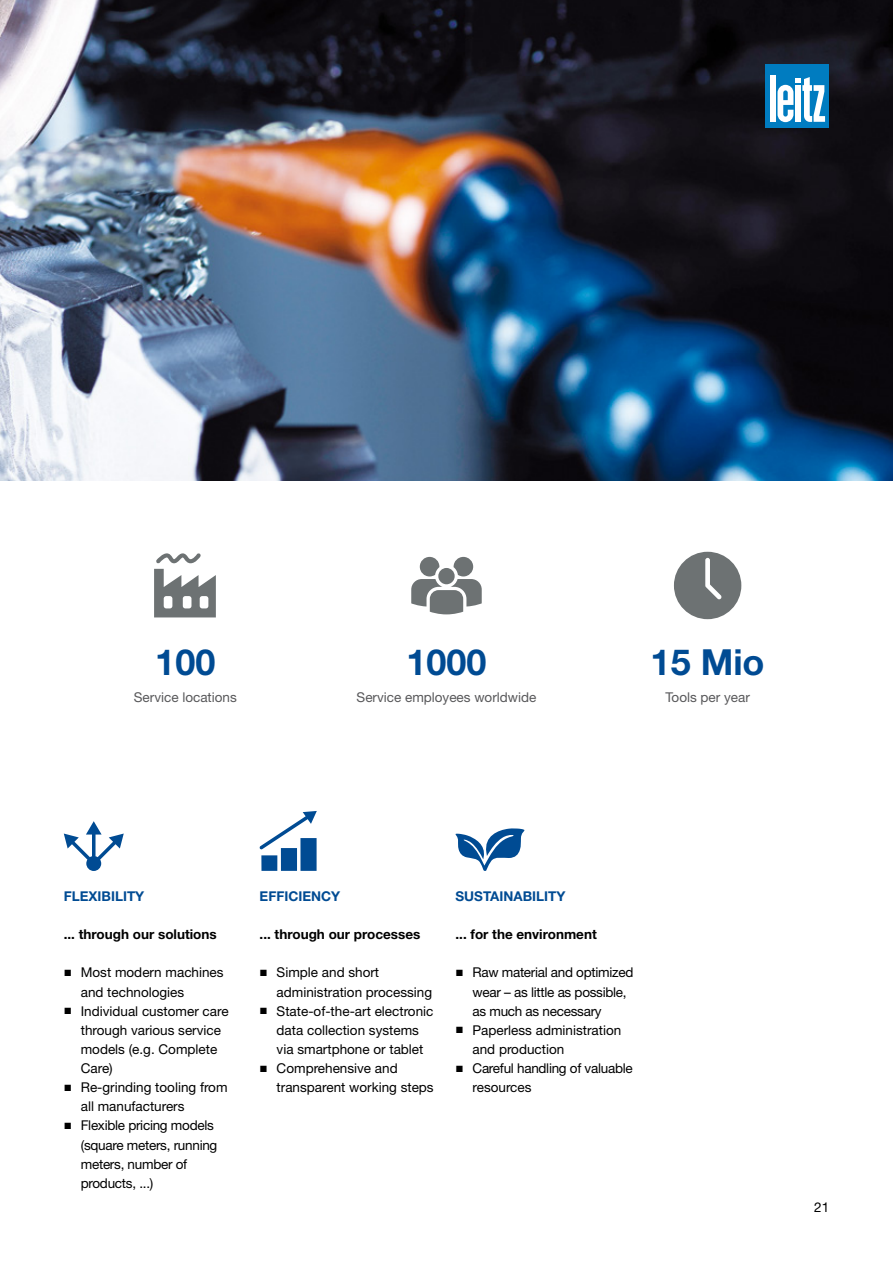
<style>
.page{position:relative;width:893px;height:1263px;background:#fff}
.page>*{position:absolute;margin:0;border:0;box-sizing:border-box;transform-origin:0 0}
.t1{font:700 36px "Helvetica Neue LT Pro";color:#004b93}
.t2{font:13.5px/19.2px "Helvetica Neue LT Pro";color:#000}
.t3{font:13.5px/19.2px "Helvetica Neue LT Pro";letter-spacing:-.02em;color:#000}
.t4{font:700 13.5px "Helvetica Neue LT Pro";color:#000}
.t5{font:13.5px "Helvetica Neue LT Pro";color:#58585a}
.t6{font:700 13.5px "Helvetica Neue LT Pro";color:#004b93}
.s1{font-family:"Arial"}
</style>
<div class="page">
<img style="left:0;top:0;width:893px;height:480px">
<div style="left:765px;top:64px;width:64px;height:64px;background:#007cc0"></div>
<div style="left:770px;top:75px;width:6px;height:47px;background:#fff"></div>
<svg style="left:777px;top:77px;width:48px;height:45px"></svg>
<div style="left:300px;top:838px;width:17px;height:33px;background:#004b93"></div>
<div style="left:281px;top:848px;width:16px;height:23px;background:#004b93"></div>
<div style="left:261px;top:855px;width:16px;height:16px;background:#004b93"></div>
<svg style="left:260px;top:811px;width:57px;height:38px"></svg>
<svg style="left:64px;top:821px;width:60px;height:50px"></svg>
<svg style="left:455px;top:828px;width:69px;height:43px"></svg>
<svg style="left:154px;top:569px;width:62px;height:48px"></svg>
<svg style="left:156px;top:553px;width:45px;height:10px"></svg>
<div style="left:164px;top:596px;width:8px;height:12px;background:#fff;border-radius:3px"></div>
<div style="left:183px;top:596px;width:8px;height:12px;background:#fff;border-radius:3px"></div>
<div style="left:200px;top:596px;width:8px;height:12px;background:#fff;border-radius:3px"></div>
<svg style="left:411px;top:557px;width:71px;height:57px"></svg>
<div style="left:674px;top:552px;width:67px;height:67px;background:#6d7273;border-radius:50%"></div>
<svg style="left:705px;top:558px;width:17px;height:41px"></svg>
<h1 class="t1" style="left:155px;top:640px;width:62px">100</h1>
<p class="t5" style="left:134px;top:689px;width:104px">Service locations</p>
<h1 class="t1" style="left:406px;top:640px;width:82px">1000</h1>
<p class="t5" style="left:357px;top:689px;width:181px">Service employees worldwide</p>
<h1 class="t1" style="left:651px;top:640px;width:115px">15 Mio</h1>
<p class="t5" style="left:665px;top:689px;width:86px">Tools per year</p>
<p class="t6" style="left:64px;top:888px;width:82px">FLEXIBILITY</p>
<p class="t4" style="left:64px;top:926px;width:155px">... through our solutions</p>
<p class="t2" style="left:81px;top:963px;width:144px;text-indent:-17px"><span class="s1">■</span> Most modern machines and technologies</p>
<p class="t2" style="left:81px;top:1001px;width:149px;text-indent:-17px"><span class="s1">■</span> Individual customer care through various service models (e.g. Complete<br>Care)</p>
<p class="t2" style="left:81px;top:1077px;width:148px;text-indent:-17px"><span class="s1">■</span> Re-grinding tooling from all manufacturers</p>
<p class="t3" style="left:81px;top:1116px;width:138px;text-indent:-17px"><span class="s1">■</span> Flexible pricing models (square meters, running meters, number of products, ...)</p>
<p class="t6" style="left:260px;top:888px;width:82px">EFFICIENCY</p>
<p class="t4" style="left:260px;top:926px;width:162px">... through our processes</p>
<p class="t2" style="left:277px;top:963px;width:157px;text-indent:-17px"><span class="s1">■</span> Simple and short administration processing</p>
<p class="t2" style="left:260px;top:1001px;width:175px;text-align:center"><span class="s1">■</span> State-of-the-art electronic data collection systems<br>via smartphone or tablet</p>
<p class="t2" style="left:277px;top:1058px;width:159px;text-indent:-17px"><span class="s1">■</span> Comprehensive and transparent working steps</p>
<p class="t6" style="left:455px;top:888px;width:111px">SUSTAINABILITY</p>
<p class="t4" style="left:455px;top:926px;width:143px">... for the environment</p>
<p class="t3" style="left:472px;top:963px;width:162px;text-indent:-17px"><span class="s1">■</span> Raw material and optimized wear – as little as possible, as much as necessary</p>
<p class="t2" style="left:472px;top:1020px;width:150px;text-indent:-17px"><span class="s1">■</span> Paperless administration and production</p>
<p class="t3" style="left:472px;top:1058px;width:162px;text-indent:-17px"><span class="s1">■</span> Careful handling of valuable resources</p>
<p class="t2" style="left:814px;top:1197px;width:17px">21</p>
</div>
